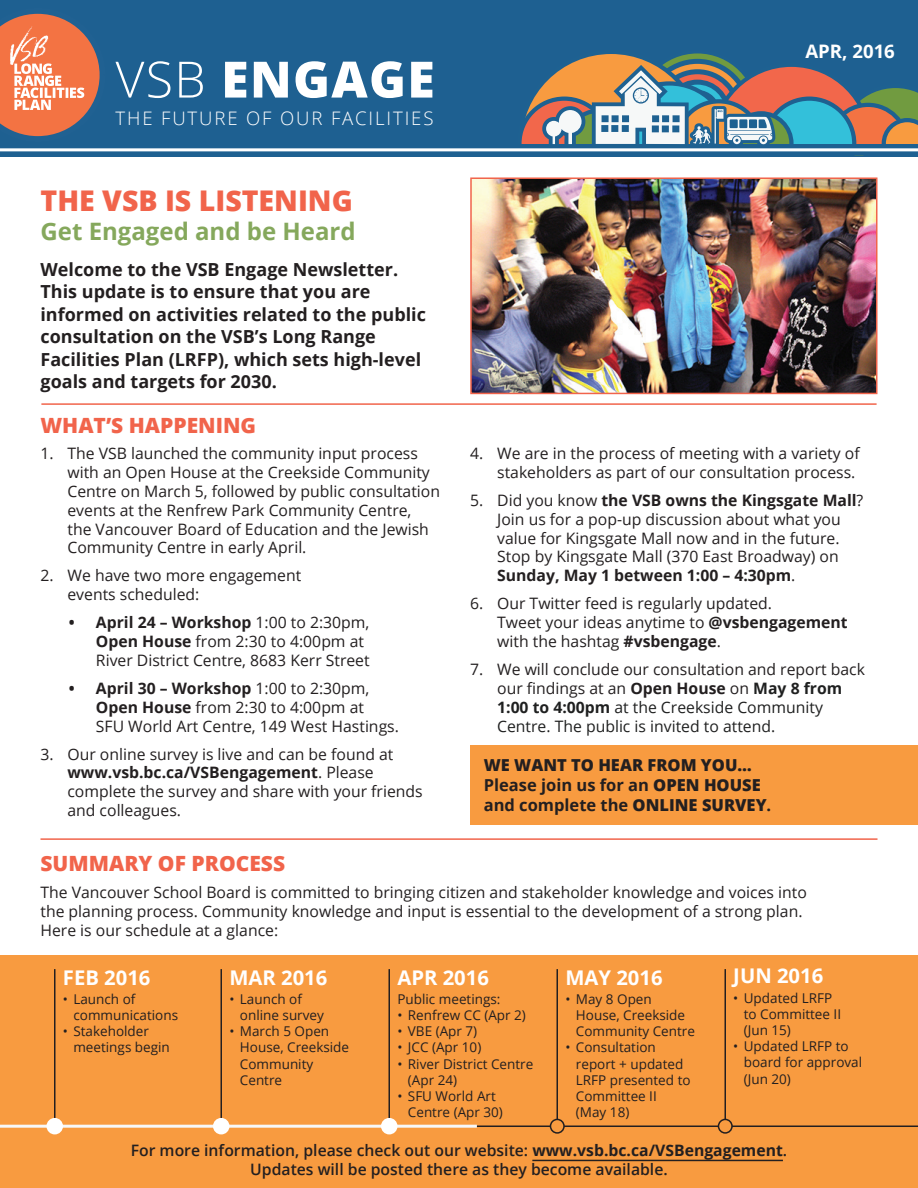
<style>
.page{position:relative;width:918px;height:1188px;background:#fff}
.page>*{position:absolute;margin:0;border:0;box-sizing:border-box;transform-origin:0 0}
.t1{font:800 50.1px "Open Sans";letter-spacing:.025em;color:#fff}
.t2{font:800 28.5px "Open Sans";color:#f1644b}
.t3{font:700 24px "Open Sans";color:#85a85c}
.t4{font:800 21px "Open Sans";color:#f1644b}
.t5{font:700 20.25px "Open Sans";color:#fff}
.t6{font:300 18.6px "Open Sans";letter-spacing:.1em;color:#fff}
.t7{font:700 18.6px "Open Sans";color:#fff}
.t8{font:700 18px/22.5px "Open Sans";color:#231f20}
.t9{font:800 16.5px/19.8px "Open Sans";color:#231f20}
.t10{font:15.75px/18.9px "Open Sans";color:#231f20}
.t11{font:600 15.75px/18.9px "Open Sans";color:#231f20;text-align:center}
.t12{font:13.5px/16.2px "Open Sans";color:#231f20}
.s1{font-weight:300}
.s2{font-weight:700}
.s3{font-weight:700;color:#1f2020}
.s4{color:#1f2020}
</style>
<div class="page">
<div style="left:0;top:0;width:918px;height:156px;background:#1e6091"></div>
<hr style="left:0;top:148px;width:918px;height:3px;background:#fff">
<svg style="left:0;top:13px;width:918px;height:132px"></svg>
<img style="left:473px;top:180px;width:402px;height:211px">
<div style="left:470px;top:177px;width:408px;height:217px;border:2px solid #f1644b"></div>
<div style="left:0;top:956px;width:918px;height:232px;background:#f89b40"></div>
<hr style="left:63px;top:1126px;width:855px;height:1px;background:#231f20">
<hr style="left:54px;top:969px;width:2px;height:157px;background:#231f20">
<hr style="left:0;top:1125px;width:477px;height:3px;background:#f7f8f9">
<div style="left:48px;top:1119px;width:14px;height:14px;background:#fff;border-radius:50%"></div>
<div style="left:46px;top:1118px;width:17px;height:16px;border:3px solid #fff;border-radius:50%"></div>
<hr style="left:40px;top:838px;width:838px;height:2px;background:#f1644b">
<hr style="left:388px;top:969px;width:2px;height:157px;background:#231f20">
<div style="left:382px;top:1119px;width:14px;height:14px;background:#fff;border-radius:50%"></div>
<div style="left:381px;top:1118px;width:17px;height:16px;border:3px solid #fff;border-radius:50%"></div>
<hr style="left:556px;top:969px;width:2px;height:157px;background:#231f20">
<div style="left:550px;top:1119px;width:14px;height:14px;background:#f89b40;border-radius:50%"></div>
<div style="left:550px;top:1119px;width:15px;height:15px;border:2px solid #231f20;border-radius:50%"></div>
<hr style="left:220px;top:969px;width:2px;height:157px;background:#231f20">
<div style="left:214px;top:1119px;width:14px;height:14px;background:#fff;border-radius:50%"></div>
<div style="left:213px;top:1118px;width:17px;height:16px;border:3px solid #fff;border-radius:50%"></div>
<hr style="left:724px;top:969px;width:2px;height:157px;background:#231f20">
<div style="left:718px;top:1119px;width:14px;height:14px;background:#f89b40;border-radius:50%"></div>
<div style="left:718px;top:1119px;width:15px;height:15px;border:2px solid #231f20;border-radius:50%"></div>
<hr style="left:532px;top:1160px;width:251px;height:1px;background:#231f20">
<div style="left:470px;top:745px;width:448px;height:80px;background:#f89b40"></div>
<hr style="left:41px;top:403px;width:836px;height:2px;background:#f1644b">
<h1 class="t1" style="left:116px;top:41px;width:321px"><span class="s1">VSB</span> ENGAGE</h1>
<p class="t6" style="left:116px;top:105px;width:320px">THE FUTURE OF OUR FACILITIES</p>
<h2 class="t2" style="left:40px;top:179px;width:314px">THE VSB IS LISTENING</h2>
<h3 class="t3" style="left:40px;top:214px;width:317px">Get Engaged and be Heard</h3>
<p class="t8" style="left:40px;top:258px;width:387px">Welcome to the VSB Engage Newsletter.<br>This update is to ensure that you are informed on activities related to the public consultation on the VSB’s Long Range Facilities Plan (LRFP), which sets high-level goals and targets for 2030.</p>
<h3 class="t4" style="left:40px;top:409px;width:217px">WHAT’S HAPPENING</h3>
<p class="t10" style="left:67px;top:443px;width:374px;text-indent:-27px">1. The VSB launched the community input process with an Open House at the Creekside Community Centre on March 5, followed by public consultation events at the Renfrew Park Community Centre,<br>the Vancouver Board of Education and the Jewish Community Centre in early April.</p>
<p class="t10" style="left:67px;top:566px;width:235px;text-indent:-27px">2. We have two more engagement events scheduled:</p>
<p class="t10" style="left:96px;top:613px;width:275px;text-indent:-27px"><span class="s2">• April 24 – Workshop</span> 1:00 to 2:30pm,<br><span class="s2">Open House</span> from 2:30 to 4:00pm at<br>River District Centre, 8683 Kerr Street</p>
<p class="t10" style="left:96px;top:678px;width:305px;text-indent:-27px"><span class="s2">• April 30 – Workshop</span> 1:00 to 2:30pm,<br><span class="s2">Open House</span> from 2:30 to 4:00pm at<br>SFU World Art Centre, 149 West Hastings.</p>
<p class="t10" style="left:67px;top:744px;width:357px;text-indent:-27px">3. Our online survey is live and can be found at <span class="s2">www.vsb.bc.ca/VSBengagement</span>. Please complete the survey and share with your friends and colleagues.</p>
<p class="t7" style="left:805px;top:39px;width:91px">APR, 2016</p>
<p class="t10" style="left:470px;top:443px;width:391px;text-align:right">4. We are in the process of meeting with a variety of stakeholders as part of our consultation process.</p>
<p class="t10" style="left:497px;top:490px;width:368px;text-indent:-27px">5. Did you know <span class="s2">the VSB owns the Kingsgate Mall</span>?<br>Join us for a pop-up discussion about what you value for Kingsgate Mall now and in the future.<br>Stop by Kingsgate Mall (370 East Broadway) on <span class="s2">Sunday, May 1 between 1:00 – 4:30pm</span>.</p>
<p class="t10" style="left:497px;top:594px;width:352px;text-indent:-27px">6. Our Twitter feed is regularly updated.<br>Tweet your ideas anytime to <span class="s2">@vsbengagement </span>with the hashtag <span class="s2">#vsbengage</span>.</p>
<p class="t10" style="left:497px;top:659px;width:369px;text-indent:-27px">7. We will conclude our consultation and report back our findings at an <span class="s2">Open House</span> on <span class="s3">May 8 from 1:00 to 4:00pm</span> <span class="s4">at the Creekside Community Centre. The public is invited to attend.</span></p>
<p class="t9" style="left:484px;top:754px;width:289px">WE WANT TO HEAR FROM YOU…<br><span class="s2">Please join us for an</span> OPEN HOUSE <span class="s2">and complete the</span> ONLINE SURVEY<span class="s2">.</span></p>
<h3 class="t4" style="left:40px;top:848px;width:246px">SUMMARY OF PROCESS</h3>
<p class="t10" style="left:40px;top:882px;width:768px">The Vancouver School Board is committed to bringing citizen and stakeholder knowledge and voices into the planning process. Community knowledge and input is essential to the development of a strong plan.<br>Here is our schedule at a glance:</p>
<p class="t5" style="left:63px;top:963px;width:89px">FEB 2016</p>
<p class="t12" style="left:73px;top:990px;width:106px;text-indent:-11px">• Launch of communications</p>
<p class="t12" style="left:73px;top:1023px;width:98px;text-indent:-11px">• Stakeholder meetings begin</p>
<p class="t5" style="left:229px;top:963px;width:99px">MAR 2016</p>
<p class="t12" style="left:240px;top:990px;width:86px;text-indent:-11px">• Launch of online survey</p>
<p class="t12" style="left:240px;top:1023px;width:111px;text-indent:-11px">• March 5 Open<br>House, Creekside<br>Community<br>Centre</p>
<p class="t5" style="left:397px;top:963px;width:93px">APR 2016</p>
<p class="t12" style="left:397px;top:990px;width:105px">Public meetings:</p>
<p class="t12" style="left:397px;top:1007px;width:130px">• Renfrew CC (Apr 2)</p>
<p class="t12" style="left:397px;top:1023px;width:81px">• VBE (Apr 7)</p>
<p class="t12" style="left:397px;top:1039px;width:85px">• JCC (Apr 10)</p>
<p class="t12" style="left:408px;top:1055px;width:127px;text-indent:-11px">• River District Centre (Apr 24)</p>
<p class="t12" style="left:408px;top:1088px;width:97px;text-indent:-11px">• SFU World Art<br>Centre (Apr 30)</p>
<p class="t5" style="left:565px;top:963px;width:99px">MAY 2016</p>
<p class="t12" style="left:576px;top:990px;width:121px;text-indent:-11px">• May 8 Open<br>House, Creekside<br>Community Centre</p>
<p class="t12" style="left:576px;top:1039px;width:116px;text-indent:-11px">• Consultation report + updated<br>LRFP presented to<br>Committee II (May 18)</p>
<p class="t5" style="left:733px;top:962px;width:91px">JUN 2016</p>
<p class="t12" style="left:744px;top:989px;width:99px;text-indent:-11px">• Updated LRFP to Committee II (Jun 15)</p>
<p class="t12" style="left:744px;top:1038px;width:120px;text-indent:-11px">• Updated LRFP to board for approval (Jun 20)</p>
<p class="t11" style="left:131px;top:1140px;width:658px">For more information, please check out our website: <span class="s2">www.vsb.bc.ca/VSBengagement</span>.<br>Updates will be posted there as they become available.</p>
</div>
